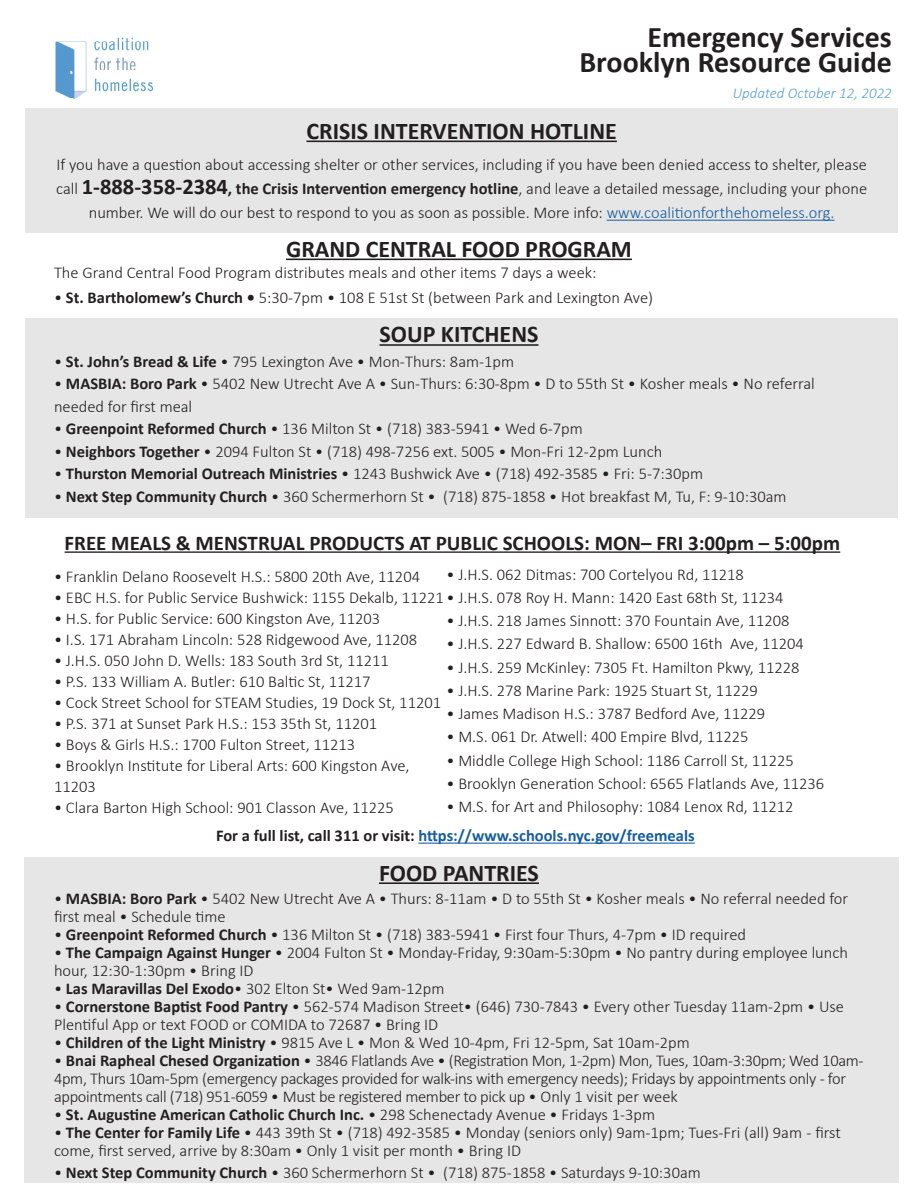
<style>
.page{position:relative;width:918px;height:1188px;background:#fff}
.page>*{position:absolute;margin:0;border:0;box-sizing:border-box;transform-origin:0 0}
.t1{font:700 30px "Calibri";color:#231f20}
.t2{font:700 24px "Calibri";color:#231f20}
.t3{font:700 21px "Calibri";color:#231f20}
.t4{font:300 16.5px/18px "Calibri";color:#231f20}
.t5{font:300 16.5px/18px "Calibri";letter-spacing:-.02em;color:#231f20}
.t6{font:700 16.5px "Calibri";color:#231f20}
.t7{font:700 16.5px "Calibri";color:#175d9e}
.t8{font:italic 300 15px "Calibri";color:#569fd3}
.s1{font-weight:700;font-size:22.5px}
.s2{font-weight:700}
.s3{color:#175d9e}
.s4{color:#231f20}
.s5{font-weight:300}
</style>
<div class="page">
<div style="left:25px;top:108px;width:873px;height:124px;background:#e6e6e6"></div>
<hr style="left:307px;top:141px;width:310px;height:1px;background:#231f20">
<hr style="left:607px;top:220px;width:228px;height:1px;background:#175d9e">
<hr style="left:286px;top:259px;width:346px;height:1px;background:#231f20">
<hr style="left:65px;top:551px;width:775px;height:2px;background:#231f20">
<hr style="left:418px;top:843px;width:277px;height:1px;background:#175d9e">
<div style="left:25px;top:318px;width:873px;height:200px;background:#e6e6e6"></div>
<div style="left:24px;top:857px;width:875px;height:326px;background:#e6e6e6"></div>
<hr style="left:379px;top:344px;width:160px;height:2px;background:#231f20">
<hr style="left:379px;top:882px;width:160px;height:2px;background:#231f20">
<img style="left:55px;top:37px;width:98px;height:62px">
<p class="t1" style="left:647px;top:15px;width:246px">Emergency Services</p>
<p class="t1" style="left:579px;top:41px;width:314px">Brooklyn Resource Guide</p>
<p class="t8" style="left:733px;top:83px;width:161px">Updated October 12, 2022</p>
<p class="t2" style="left:307px;top:114px;width:312px">CRISIS INTERVENTION HOTLINE</p>
<p class="t4" style="left:56px;top:152px;width:812px;line-height:24px;text-align:center">If you have a question about accessing shelter or other services, including if you have been denied access to shelter, please call <span class="s1">1-888-358-2384</span><span class="s2">, the Crisis Intervention emergency hotline</span>, and leave a detailed message, including your phone number. We will do our best to respond to you as soon as possible. More info: <span class="s3">www.coalitionforthehomeless.org.</span></p>
<p class="t2" style="left:286px;top:232px;width:347px">GRAND CENTRAL FOOD PROGRAM</p>
<p class="t4" style="left:54px;top:263px;width:544px">The Grand Central Food Program distributes meals and other items 7 days a week:</p>
<p class="t4" style="left:54px;top:288px;width:601px">• <span class="s2">St. Bartholomew’s Church •</span> 5:30-7pm • 108 E 51st St (between Park and Lexington Ave)</p>
<p class="t2" style="left:379px;top:317px;width:161px">SOUP KITCHENS</p>
<p class="t4" style="left:54px;top:352px;width:462px">• <span class="s2">St. John’s Bread &amp; Life</span> • 795 Lexington Ave • Mon-Thurs: 8am-1pm</p>
<p class="t4" style="left:54px;top:375px;width:762px">• <span class="s2">MASBIA: Boro Park</span> • 5402 New Utrecht Ave A • Sun-Thurs: 6:30-8pm • D to 55th St • Kosher meals • No referral</p>
<p class="t4" style="left:54px;top:397px;width:140px">needed for first meal</p>
<p class="t4" style="left:54px;top:420px;width:530px">• <span class="s2">Greenpoint Reformed Church</span> • 136 Milton St • (718) 383-5941 • Wed 6-7pm</p>
<p class="t4" style="left:54px;top:442px;width:610px">• <span class="s2">Neighbors Together</span> • 2094 Fulton St • (718) 498-7256 ext. 5005 • Mon-Fri 12-2pm Lunch</p>
<p class="t4" style="left:54px;top:465px;width:651px">• <span class="s2">Thurston Memorial Outreach Ministries</span> • 1243 Bushwick Ave • (718) 492-3585 • Fri: 5-7:30pm</p>
<p class="t4" style="left:54px;top:487px;width:734px">• <span class="s2">Next Step Community Church</span> • 360 Schermerhorn St • (718) 875-1858 • Hot breakfast M, Tu, F: 9-10:30am</p>
<p class="t3" style="left:65px;top:528px;width:777px">FREE MEALS &amp; MENSTRUAL PRODUCTS AT PUBLIC SCHOOLS: MON– FRI 3:00pm – 5:00pm</p>
<p class="t4" style="left:54px;top:567px;width:368px">• Franklin Delano Roosevelt H.S.: 5800 20th Ave, 11204</p>
<p class="t4" style="left:54px;top:588px;width:731px">• EBC H.S. for Public Service Bushwick: 1155 Dekalb, 11221 • J.H.S. 078 Roy H. Mann: 1420 East 68th St, 11234</p>
<p class="t4" style="left:54px;top:609px;width:328px">• H.S. for Public Service: 600 Kingston Ave, 11203</p>
<p class="t4" style="left:54px;top:630px;width:365px">• I.S. 171 Abraham Lincoln: 528 Ridgewood Ave, 11208</p>
<p class="t4" style="left:54px;top:651px;width:336px">• J.H.S. 050 John D. Wells: 183 South 3rd St, 11211</p>
<p class="t4" style="left:54px;top:672px;width:318px">• P.S. 133 William A. Butler: 610 Baltic St, 11217</p>
<p class="t4" style="left:54px;top:693px;width:389px">• Cock Street School for STEAM Studies, 19 Dock St, 11201</p>
<p class="t4" style="left:54px;top:714px;width:325px">• P.S. 371 at Sunset Park H.S.: 153 35th St, 11201</p>
<p class="t4" style="left:54px;top:735px;width:303px">• Boys &amp; Girls H.S.: 1700 Fulton Street, 11213</p>
<p class="t4" style="left:54px;top:755px;width:357px;line-height:21px">• Brooklyn Institute for Liberal Arts: 600 Kingston Ave,<br>11203</p>
<p class="t4" style="left:54px;top:798px;width:341px">• Clara Barton High School: 901 Classon Ave, 11225</p>
<p class="t4" style="left:446px;top:565px;width:299px">• J.H.S. 062 Ditmas: 700 Cortelyou Rd, 11218</p>
<p class="t4" style="left:446px;top:611px;width:345px">• J.H.S. 218 James Sinnott: 370 Fountain Ave, 11208</p>
<p class="t4" style="left:446px;top:635px;width:359px">• J.H.S. 227 Edward B. Shallow: 6500 16th Ave, 11204</p>
<p class="t4" style="left:446px;top:658px;width:355px">• J.H.S. 259 McKinley: 7305 Ft. Hamilton Pkwy, 11228</p>
<p class="t4" style="left:446px;top:681px;width:313px">• J.H.S. 278 Marine Park: 1925 Stuart St, 11229</p>
<p class="t4" style="left:446px;top:704px;width:320px">• James Madison H.S.: 3787 Bedford Ave, 11229</p>
<p class="t4" style="left:446px;top:728px;width:304px">• M.S. 061 Dr. Atwell: 400 Empire Blvd, 11225</p>
<p class="t4" style="left:446px;top:751px;width:349px">• Middle College High School: 1186 Carroll St, 11225</p>
<p class="t4" style="left:446px;top:774px;width:379px">• Brooklyn Generation School: 6565 Flatlands Ave, 11236</p>
<p class="t4" style="left:446px;top:797px;width:349px">• M.S. for Art and Philosophy: 1084 Lenox Rd, 11212</p>
<p class="t7" style="left:216px;top:824px;width:480px"><span class="s4">For a full list, call 311 or visit:</span> https://www.schools.nyc.gov/freemeals</p>
<p class="t2" style="left:379px;top:856px;width:161px">FOOD PANTRIES</p>
<p class="t4" style="left:54px;top:889px;width:796px">• <span class="s2">MASBIA: Boro Park</span> • 5402 New Utrecht Ave A • Thurs: 8-11am • D to 55th St • Kosher meals • No referral needed for first meal • Schedule time</p>
<p class="t4" style="left:54px;top:925px;width:694px">• <span class="s2">Greenpoint Reformed Church</span> • 136 Milton St • (718) 383-5941 • First four Thurs, 4-7pm • ID required</p>
<p class="t4" style="left:54px;top:943px;width:796px">• <span class="s2">The Campaign Against Hunger</span> • 2004 Fulton St • Monday-Friday, 9:30am-5:30pm • No pantry during employee lunch hour, 12:30-1:30pm • Bring ID</p>
<p class="t4" style="left:54px;top:979px;width:392px">• <span class="s2">Las Maravillas Del Exodo</span>• 302 Elton St• Wed 9am-12pm</p>
<p class="t4" style="left:54px;top:997px;width:792px">• <span class="s2">Cornerstone Baptist Food Pantry</span> • 562-574 Madison Street• (646) 730-7843 • Every other Tuesday 11am-2pm • Use<br>Plentiful App or text FOOD or COMIDA to 72687 • Bring ID</p>
<p class="t4" style="left:54px;top:1033px;width:637px">• <span class="s2">Children of the Light Ministry</span> • 9815 Ave L • Mon &amp; Wed 10-4pm, Fri 12-5pm, Sat 10am-2pm</p>
<p class="t5" style="left:54px;top:1051px;width:811px">• <span class="s2">Bnai Rapheal Chesed Organization</span> • 3846 Flatlands Ave • (Registration Mon, 1-2pm) Mon, Tues, 10am-3:30pm; Wed 10am-<br>4pm, Thurs 10am-5pm (emergency packages provided for walk-ins with emergency needs); Fridays by appointments only - for appointments call (718) 951-6059 • Must be registered member to pick up • Only 1 visit per week</p>
<p class="t6" style="left:54px;top:1103px;width:603px"><span class="s5">•</span> St. Augustine American Catholic Church Inc. <span class="s5">• 298 Schenectady Avenue • Fridays 1-3pm</span></p>
<p class="t4" style="left:54px;top:1123px;width:788px">• <span class="s2">The Center for Family Life</span> • 443 39th St • (718) 492-3585 • Monday (seniors only) 9am-1pm; Tues-Fri (all) 9am - first come, first served, arrive by 8:30am • Only 1 visit per month • Bring ID</p>
<p class="t4" style="left:54px;top:1164px;width:648px">• <span class="s2">Next Step Community Church</span> • 360 Schermerhorn St • (718) 875-1858 • Saturdays 9-10:30am</p>
</div>
